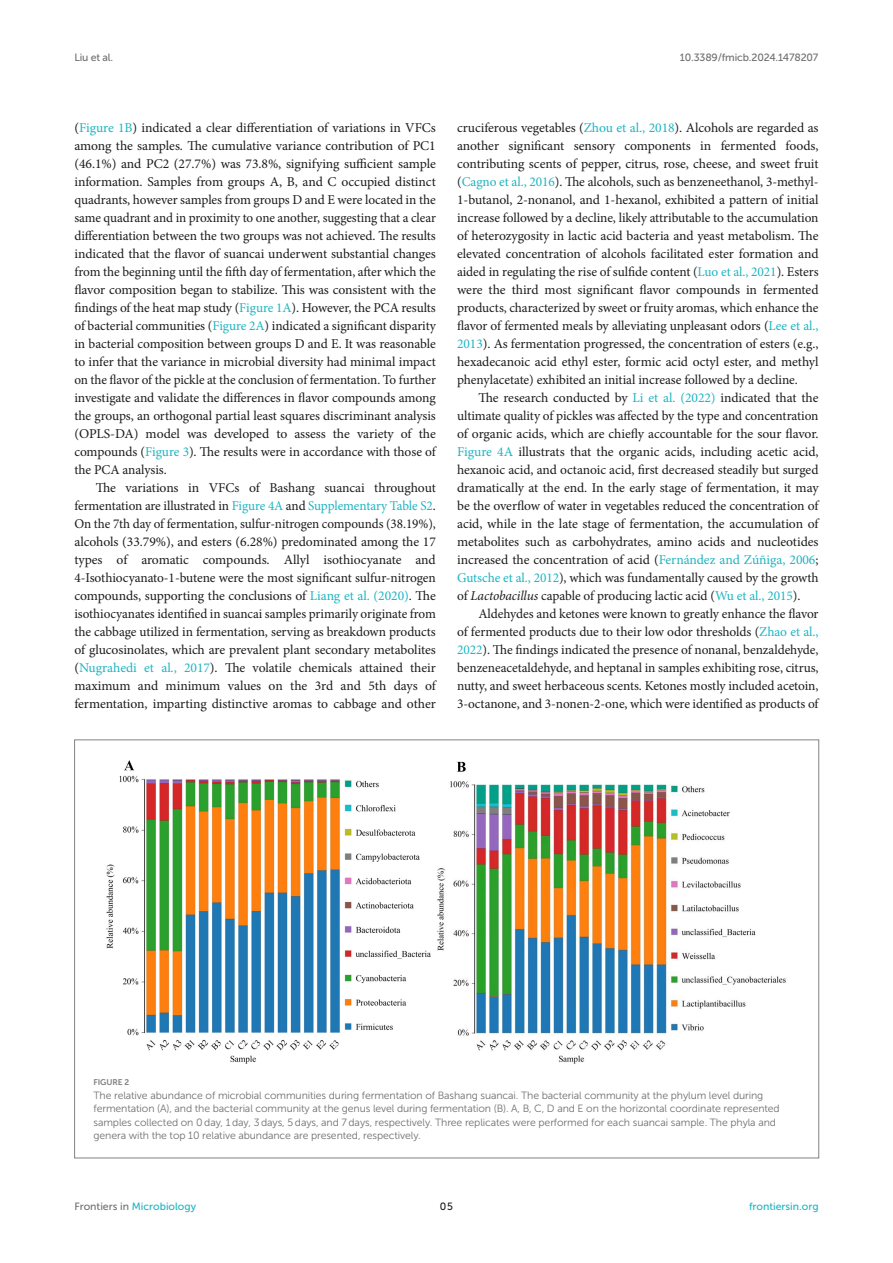
<style>
.page{position:relative;width:893px;height:1263px;background:#fff}
.page>*{position:absolute;margin:0;border:0;box-sizing:border-box;transform-origin:0 0}
.TEXT{font:13.5px/18px "Minion Pro";letter-spacing:-.005em;color:#1b1c1b;text-align:justify}
.FIG_LEG{font:10.5px/13.5px "Museo Sans 300";letter-spacing:-.01em;color:#706f70}
.t1{font:10.5px "Museo Sans 500";color:#1db5c3}
.t2{font:10.5px "Museo Sans 500";letter-spacing:-.015em;color:#706f70}
.t3{font:10.5px "Museo Sans 500";color:#1b1c1b}
.FIG_HD{font:8.25px "Museo Sans 700";letter-spacing:-.01em;color:#7e7f7f}
.s1{color:#1db5c3}
.s2{font-style:italic}
.s3{color:#706f70}
</style>
<div class="page">
<img style="left:106px;top:760px;width:680px;height:304px">
<p class="t2" style="left:74px;top:51px;width:40px">Liu et al.</p>
<p class="t2" style="left:680px;top:51px;width:140px">10.3389/fmicb.2024.1478207</p>
<p class="TEXT" style="left:74px;top:119px;width:363px">(<span class="s1">Figure 1B</span>) indicated a clear differentiation of variations in VFCs among the samples. The cumulative variance contribution of PC1 (46.1%) and PC2 (27.7%) was 73.8%, signifying sufficient sample information. Samples from groups A, B, and C occupied distinct quadrants, however samples from groups D and E were located in the same quadrant and in proximity to one another, suggesting that a clear differentiation between the two groups was not achieved. The results indicated that the flavor of suancai underwent substantial changes from the beginning until the fifth day of fermentation, after which the flavor composition began to stabilize. This was consistent with the findings of the heat map study (<span class="s1">Figure 1A</span>). However, the PCA results of bacterial communities (<span class="s1">Figure 2A</span>) indicated a significant disparity in bacterial composition between groups D and E. It was reasonable to infer that the variance in microbial diversity had minimal impact on the flavor of the pickle at the conclusion of fermentation. To further investigate and validate the differences in flavor compounds among the groups, an orthogonal partial least squares discriminant analysis (OPLS-DA) model was developed to assess the variety of the compounds (<span class="s1">Figure 3</span>). The results were in accordance with those of the PCA analysis.</p>
<p class="TEXT" style="left:74px;top:479px;width:363px;text-indent:21px">The variations in VFCs of Bashang suancai throughout fermentation are illustrated in <span class="s1">Figure 4A</span> and <span class="s1">Supplementary Table S2</span>.<br>On the 7th day of fermentation, sulfur-nitrogen compounds (38.19%), alcohols (33.79%), and esters (6.28%) predominated among the 17 types of aromatic compounds. Allyl isothiocyanate and 4-Isothiocyanato-1-butene were the most significant sulfur-nitrogen compounds, supporting the conclusions of <span class="s1">Liang et al. (2020)</span>. The isothiocyanates identified in suancai samples primarily originate from the cabbage utilized in fermentation, serving as breakdown products of glucosinolates, which are prevalent plant secondary metabolites (<span class="s1">Nugrahedi et al., 2017</span>). The volatile chemicals attained their maximum and minimum values on the 3rd and 5th days of fermentation, imparting distinctive aromas to cabbage and other</p>
<p class="TEXT" style="left:457px;top:119px;width:363px">cruciferous vegetables (<span class="s1">Zhou et al., 2018</span>). Alcohols are regarded as another significant sensory components in fermented foods, contributing scents of pepper, citrus, rose, cheese, and sweet fruit (<span class="s1">Cagno et al., 2016</span>). The alcohols, such as benzeneethanol, 3-methyl-1-butanol, 2-nonanol, and 1-hexanol, exhibited a pattern of initial increase followed by a decline, likely attributable to the accumulation of heterozygosity in lactic acid bacteria and yeast metabolism. The elevated concentration of alcohols facilitated ester formation and aided in regulating the rise of sulfide content (<span class="s1">Luo et al., 2021</span>). Esters were the third most significant flavor compounds in fermented products, characterized by sweet or fruity aromas, which enhance the flavor of fermented meals by alleviating unpleasant odors (<span class="s1">Lee et al., 2013</span>). As fermentation progressed, the concentration of esters (e.g., hexadecanoic acid ethyl ester, formic acid octyl ester, and methyl phenylacetate) exhibited an initial increase followed by a decline.</p>
<p class="TEXT" style="left:457px;top:389px;width:363px;text-indent:21px">The research conducted by <span class="s1">Li et al. (2022)</span> indicated that the ultimate quality of pickles was affected by the type and concentration of organic acids, which are chiefly accountable for the sour flavor.<br><span class="s1">Figure 4A</span> illustrats that the organic acids, including acetic acid, hexanoic acid, and octanoic acid, first decreased steadily but surged dramatically at the end. In the early stage of fermentation, it may be the overflow of water in vegetables reduced the concentration of acid, while in the late stage of fermentation, the accumulation of metabolites such as carbohydrates, amino acids and nucleotides increased the concentration of acid (<span class="s1">Fernández and Zúñiga, 2006</span>; <span class="s1">Gutsche et al., 2012</span>), which was fundamentally caused by the growth of <span class="s2">Lactobacillus</span> capable of producing lactic acid (<span class="s1">Wu et al., 2015</span>).</p>
<p class="TEXT" style="left:457px;top:605px;width:363px;text-indent:21px">Aldehydes and ketones were known to greatly enhance the flavor of fermented products due to their low odor thresholds (<span class="s1">Zhao et al., 2022</span>). The findings indicated the presence of nonanal, benzaldehyde, benzeneacetaldehyde, and heptanal in samples exhibiting rose, citrus, nutty, and sweet herbaceous scents. Ketones mostly included acetoin, 3-octanone, and 3-nonen-2-one, which were identified as products of</p>
<p class="FIG_HD" style="left:94px;top:1077px;width:37px">FIGURE 2</p>
<p class="FIG_LEG" style="left:94px;top:1088px;width:688px">The relative abundance of microbial communities during fermentation of Bashang suancai. The bacterial community at the phylum level during fermentation (A), and the bacterial community at the genus level during fermentation (B). A, B, C, D and E on the horizontal coordinate represented samples collected on 0 day, 1 day, 3 days, 5 days, and 7 days, respectively. Three replicates were performed for each suancai sample. The phyla and genera with the top 10 relative abundance are presented, respectively.</p>
<p class="t1" style="left:74px;top:1200px;width:123px"><span class="s3">Frontiers in</span> Microbiology</p>
<p class="t3" style="left:440px;top:1200px;width:14px">05</p>
<p class="t1" style="left:749px;top:1200px;width:71px">frontiersin.org</p>
</div>
